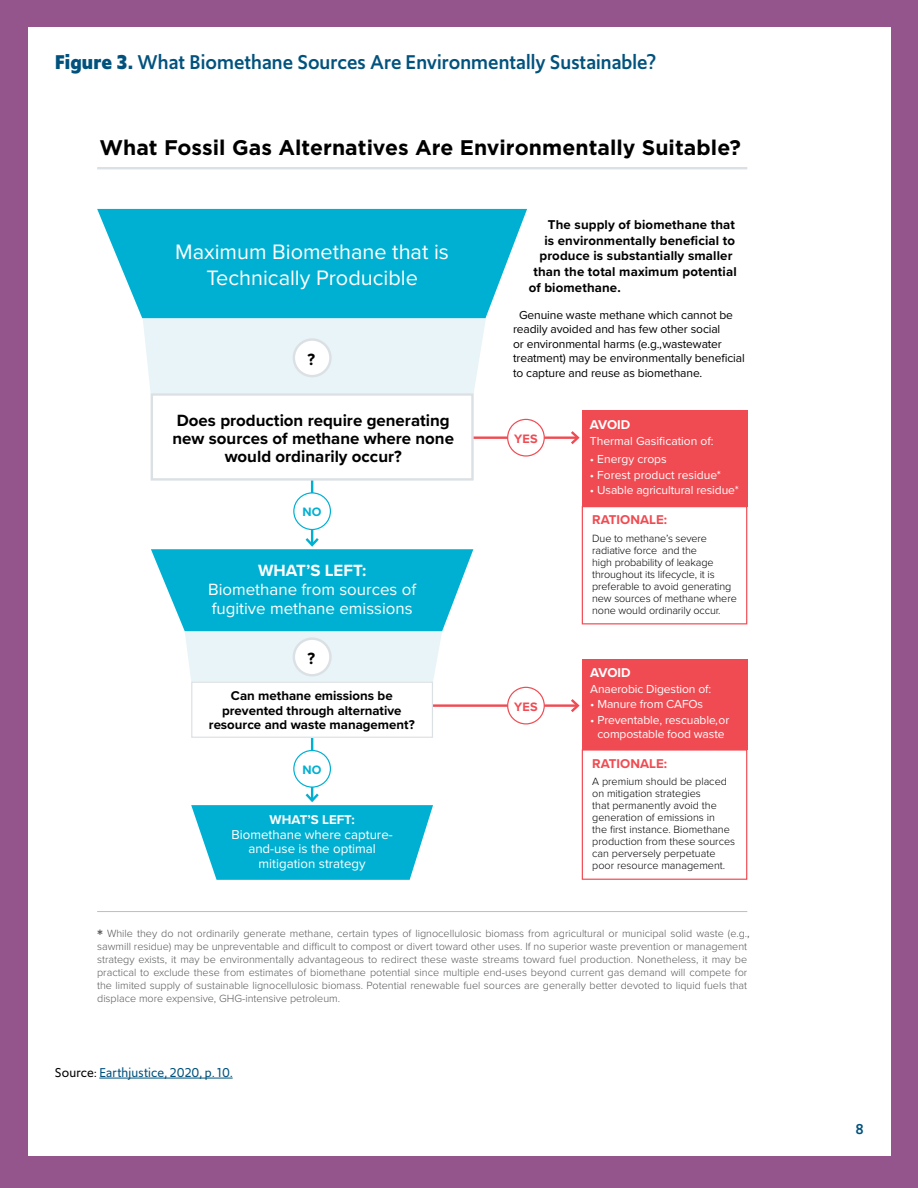
<style>
.page{position:relative;width:918px;height:1188px;background:#94558c}
.page>*{position:absolute;margin:0;border:0;box-sizing:border-box;transform-origin:0 0}
.t1{font:700 24.15px "Proxima Nova";color:#000}
.t2{font:21.6px/26px "Proxima Nova";color:#fff;text-align:center}
.t3{font:700 21.15px "Gotham";color:#000}
.t4{font:500 21px "Upgrade";letter-spacing:.005em;color:#00527d}
.t5{font:700 16.8px/18px "Proxima Nova";color:#000;text-align:center}
.t6{font:16.8px/19.2px "Proxima Nova";color:#fff}
.t7{font:700 16.8px "Proxima Nova";color:#fff}
.t8{font:500 15px "Upgrade";color:#00527d}
.t9{font:13.5px "Upgrade";letter-spacing:.01em;color:#00527d}
.t10{font:700 13.2px/14.4px "Proxima Nova";letter-spacing:.01em;color:#000;text-align:center}
.t11{font:13.2px/14.4px "Proxima Nova";color:#fff;text-align:center}
.t12{font:700 13.2px "Proxima Nova";color:#fff}
.t13{font:700 13.2px "Proxima Nova";color:#f04b52}
.t14{font:700 12.6px "Proxima Nova";letter-spacing:.01em;color:#f04b52}
.t15{font:700 12.6px "Proxima Nova";color:#00b0d2}
.t16{font:12px/14.4px "Proxima Nova";letter-spacing:-.01em;color:#000}
.t17{font:12px/14.4px "Proxima Nova";letter-spacing:-.01em;color:#fff;text-align:center}
.t18{font:12px "Gotham";color:#000}
.t19{font:12px "Gotham";color:#fff}
.t20{font:300 10.8px/13px "Proxima Nova";color:#58595b}
.t21{font:300 10.8px/12px "Proxima Nova";color:#000}
.s1{font-weight:700}
.s2{font-weight:700;font-size:16.8px}
.s3{font-family:"Gotham";font-weight:400;font-size:10.5px}
.s4{color:#000}
</style>
<div class="page">
<div style="left:28px;top:27px;width:863px;height:1129px;background:#fff"></div>
<hr style="left:99px;top:1078px;width:134px;height:1px;background:#00527d">
<div style="left:143px;top:318px;width:343px;height:75px;background:#e8f4f8"></div>
<hr style="left:465px;top:436px;width:113px;height:3px;background:#f04b52">
<svg style="left:568px;top:431px;width:12px;height:14px"></svg>
<div style="left:508px;top:419px;width:36px;height:37px;background:#fff;border-radius:50%"></div>
<div style="left:507px;top:419px;width:38px;height:38px;border:1px solid #f04b52;border-radius:50%"></div>
<hr style="left:97px;top:911px;width:650px;height:1px;background:#bcbec0">
<svg style="left:97px;top:209px;width:430px;height:109px;background:#19b7d6"></svg>
<hr style="left:427px;top:704px;width:151px;height:3px;background:#f04b52">
<svg style="left:568px;top:699px;width:12px;height:13px"></svg>
<div style="left:508px;top:687px;width:36px;height:37px;background:#fff;border-radius:50%"></div>
<div style="left:507px;top:687px;width:38px;height:38px;border:1px solid #f04b52;border-radius:50%"></div>
<hr style="left:311px;top:406px;width:2px;height:139px;background:#00b0d2">
<div style="left:152px;top:394px;width:320px;height:85px;background:#fff"></div>
<div style="left:151px;top:393px;width:323px;height:88px;border:2px solid #dbe0e4"></div>
<div style="left:582px;top:506px;width:165px;height:118px;border:1px solid #f04b52"></div>
<div style="left:294px;top:493px;width:36px;height:37px;background:#fff;border-radius:50%"></div>
<div style="left:293px;top:492px;width:38px;height:38px;border:1px solid #00b0d2;border-radius:50%"></div>
<div style="left:294px;top:340px;width:36px;height:36px;background:#fff;border-radius:50%"></div>
<div style="left:293px;top:338px;width:39px;height:39px;border:2px solid #dbe0e4;border-radius:50%"></div>
<div style="left:582px;top:410px;width:165px;height:96px;background:#f04b52"></div>
<div style="left:582px;top:749px;width:165px;height:131px;border:1px solid #f04b52"></div>
<div style="left:582px;top:659px;width:165px;height:90px;background:#f04b52"></div>
<hr style="left:97px;top:167px;width:650px;height:2px;background:#dbe0e4">
<hr style="left:311px;top:688px;width:2px;height:112px;background:#00b0d2">
<svg style="left:191px;top:791px;width:242px;height:89px"></svg>
<div style="left:192px;top:682px;width:240px;height:55px;background:#fff"></div>
<div style="left:191px;top:682px;width:242px;height:56px;border:1px solid #dbe0e4"></div>
<div style="left:294px;top:751px;width:36px;height:36px;background:#fff;border-radius:50%"></div>
<div style="left:293px;top:750px;width:38px;height:38px;border:1px solid #00b0d2;border-radius:50%"></div>
<svg style="left:151px;top:535px;width:322px;height:147px"></svg>
<h3 class="t4" style="left:55px;top:48px;width:603px"><span class="s1">Figure 3.</span> What Biomethane Sources Are Environmentally Sustainable?</h3>
<h1 class="t1" style="left:97px;top:128px;width:642px">What Fossil Gas Alternatives are Environmentally Suitable?</h1>
<h3 class="t3" style="left:99px;top:136px;width:643px">What Fossil Gas Alternatives Are Environmentally Suitable?</h3>
<h2 class="t2" style="left:175px;top:238px;width:275px">Maximum Biomethane that is<br>Technically Producible</h2>
<h3 class="t5" style="left:308px;top:350px;width:9px">?</h3>
<h3 class="t5" style="left:173px;top:411px;width:283px">Does production require generating new sources of methane where none would ordinarily occur?</h3>
<p class="t15" style="left:303px;top:503px;width:21px">NO</p>
<h3 class="t7" style="left:258px;top:558px;width:110px">WHAT’S LEFT:</h3>
<h3 class="t6" style="left:208px;top:579px;width:210px">Biomethane from sources of fugitive methane emissions</h3>
<h3 class="t5" style="left:308px;top:649px;width:9px">?</h3>
<p class="t10" style="left:209px;top:688px;width:207px">Can methane emissions be prevented through alternative resource and waste management?</p>
<p class="t15" style="left:303px;top:760px;width:21px">NO</p>
<p class="t12" style="left:270px;top:810px;width:87px">WHAT’S LEFT:</p>
<p class="t11" style="left:232px;top:826px;width:163px">Biomethane where capture&shy;and-use is the optimal mitigation strategy</p>
<p class="t10" style="left:548px;top:217px;width:189px">The supply of biomethane that</p>
<p class="t10" style="left:544px;top:233px;width:192px">is environmentally beneficial to</p>
<p class="t10" style="left:540px;top:248px;width:194px">produce is substantially smaller</p>
<p class="t10" style="left:534px;top:264px;width:205px">than the total maximum potential</p>
<p class="t10" style="left:529px;top:280px;width:94px">of biomethane.</p>
<p class="t16" style="left:513px;top:307px;width:233px;text-indent:6px">Genuine waste methane which cannot be readily avoided and has few other social<br>or environmental harms (e.g. wastewater treatment) may be environmentally beneficial to capture and reuse as biomethane.</p>
<p class="t18" style="left:659px;top:337px;width:4px">,</p>
<p class="t14" style="left:514px;top:429px;width:25px">YES</p>
<p class="t14" style="left:514px;top:697px;width:25px">YES</p>
<p class="t12" style="left:590px;top:415px;width:42px">AVOID</p>
<p class="t17" style="left:590px;top:433px;width:125px">Thermal Gasification of:</p>
<p class="t17" style="left:590px;top:451px;width:78px">• Energy crops</p>
<p class="t17" style="left:590px;top:467px;width:133px">• Forest product residue*</p>
<p class="t17" style="left:590px;top:483px;width:150px">• Usable agricultural residue*</p>
<p class="t13" style="left:592px;top:510px;width:76px">RATIONALE:</p>
<p class="t21" style="left:592px;top:532px;width:146px">Due to methane’s severe radiative force, and the<br>high probability of leakage throughout its lifecycle, it is preferable to avoid generating new sources of methane where none would ordinarily occur.</p>
<p class="t12" style="left:590px;top:663px;width:42px">AVOID</p>
<p class="t17" style="left:590px;top:681px;width:122px">Anaerobic Digestion of:</p>
<p class="t17" style="left:590px;top:697px;width:115px">• Manure from CAFOs</p>
<p class="t17" style="left:590px;top:712px;width:141px">• Preventable, rescuable or compostable food waste</p>
<p class="t19" style="left:715px;top:713px;width:4px">,</p>
<p class="t13" style="left:592px;top:753px;width:76px">RATIONALE:</p>
<p class="t21" style="left:592px;top:775px;width:145px">A premium should be placed on mitigation strategies<br>that permanently avoid the generation of emissions in<br>the first instance. Biomethane production from these sources can perversely perpetuate poor resource management.</p>
<p class="t20" style="left:97px;top:926px;width:654px"><span class="s2">*</span> While they do not ordinarily generate methane, certain types of lignocellulosic biomass from agricultural or municipal solid waste (e.g.<span class="s3">, </span>sawmill residue) may be unpreventable and difficult to compost or divert toward other uses. If no superior waste prevention or management strategy exists, it may be environmentally advantageous to redirect these waste streams toward fuel production. Nonetheless, it may be practical to exclude these from estimates of biomethane potential since multiple end-uses beyond current gas demand will compete for the limited supply of sustainable lignocellulosic biomass. Potential renewable fuel sources are generally better devoted to liquid fuels that displace more expensive, GHG-intensive petroleum.</p>
<p class="t9" style="left:55px;top:1063px;width:179px"><span class="s4">Source:</span> Earthjustice, 2020, p. 10.</p>
<h3 class="t8" style="left:856px;top:1119px;width:10px">8</h3>
</div>
